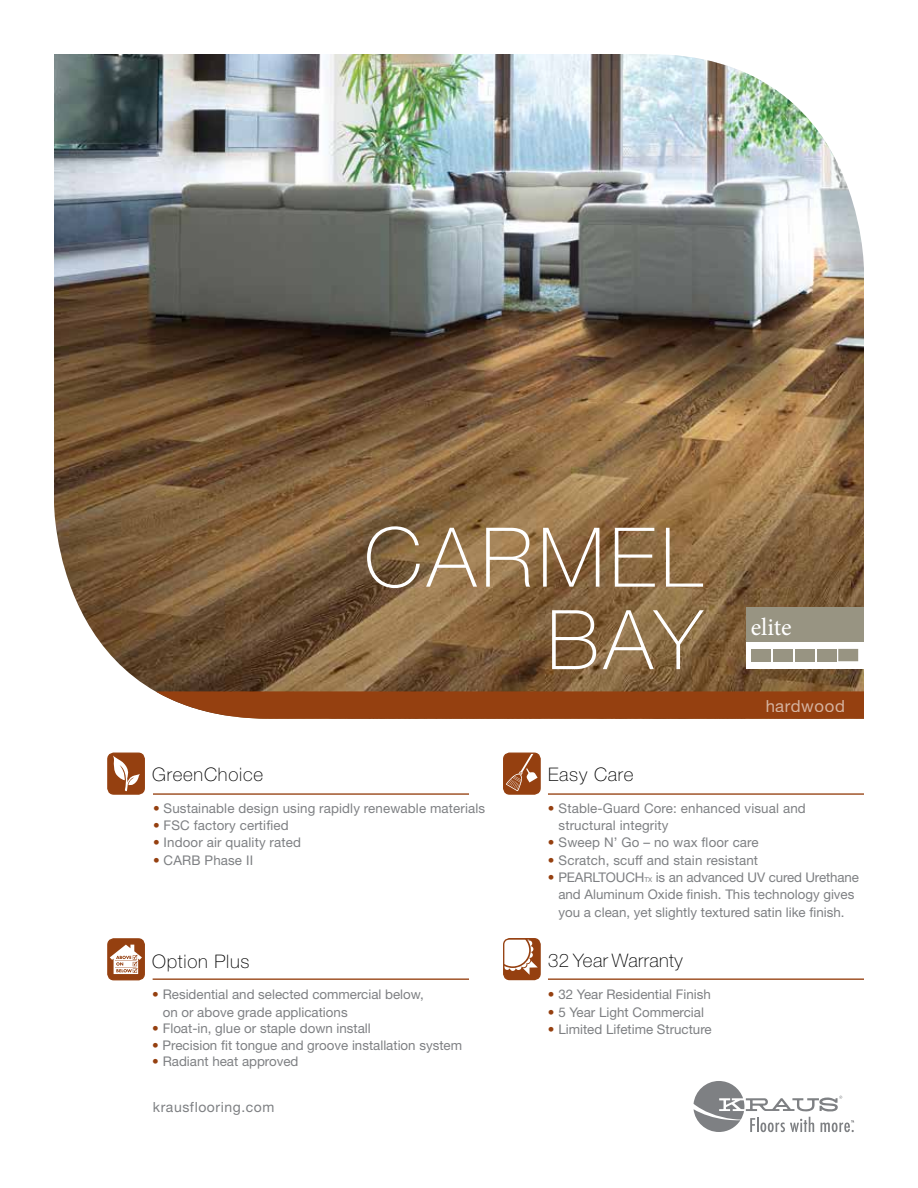
<style>
.page{position:relative;width:918px;height:1188px;background:#fff}
.page>*{position:absolute;margin:0;border:0;box-sizing:border-box;transform-origin:0 0}
.t1{font:100 82.5px/82.5px "Helvetica Neue";letter-spacing:.06em;color:#fff;text-align:right}
.t2{font:24.75px "Minion Pro";letter-spacing:-.005em;color:#fff}
.t3{font:100 18.6px "Helvetica Neue";letter-spacing:.04em;color:#000}
.t4{font:100 18.6px "Helvetica Neue";letter-spacing:.02em;color:#000}
.t5{font:16.65px "Helvetica Neue";letter-spacing:.04em;color:#fff}
.t6{font:13.95px "Helvetica Neue";letter-spacing:.04em;color:#7e8083}
.t7{font:13.35px/17.4px "Helvetica Neue";color:#7e8083}
.s1{color:#954010}
.s2{font-size:6.6px}
</style>
<div class="page">
<img style="left:54px;top:54px;width:810px;height:637px">
<div style="left:746px;top:642px;width:118px;height:27px;background:#fff"></div>
<div style="left:751px;top:649px;width:20px;height:12px;background:#989482"></div>
<div style="left:773px;top:649px;width:20px;height:12px;background:#989482"></div>
<div style="left:795px;top:649px;width:20px;height:12px;background:#989482"></div>
<div style="left:817px;top:649px;width:19px;height:12px;background:#989482"></div>
<div style="left:838px;top:649px;width:20px;height:12px;background:#989482;border:1px solid #989482"></div>
<div style="left:746px;top:608px;width:118px;height:34px;background:#989482"></div>
<hr style="left:153px;top:793px;width:316px;height:2px;background:#954010">
<hr style="left:548px;top:793px;width:316px;height:2px;background:#954010">
<div style="left:108px;top:753px;width:36px;height:41px;background:#954010;border-radius:6px"></div>
<svg style="left:113px;top:755px;width:27px;height:36px"></svg>
<div style="left:107px;top:753px;width:38px;height:42px;border:1px solid #954010;border-radius:6px"></div>
<div style="left:504px;top:753px;width:36px;height:41px;background:#954010;border-radius:6px"></div>
<svg style="left:506px;top:753px;width:32px;height:38px"></svg>
<div style="left:503px;top:753px;width:38px;height:42px;border:1px solid #954010;border-radius:6px"></div>
<hr style="left:548px;top:979px;width:316px;height:1px;background:#954010">
<div style="left:504px;top:939px;width:36px;height:41px;background:#954010;border-radius:6px"></div>
<svg style="left:505px;top:940px;width:33px;height:35px"></svg>
<div style="left:503px;top:938px;width:38px;height:42px;border:1px solid #954010;border-radius:6px"></div>
<hr style="left:153px;top:979px;width:316px;height:1px;background:#954010">
<svg style="left:694px;top:1081px;width:160px;height:51px"></svg>
<div style="left:108px;top:939px;width:36px;height:41px;background:#954010;border-radius:6px"></div>
<svg style="left:110px;top:945px;width:32px;height:29px"></svg>
<div style="left:107px;top:938px;width:38px;height:42px;border:1px solid #954010;border-radius:6px"></div>
<svg style="left:155px;top:691px;width:709px;height:28px;background:#994a1c"></svg>
<h3 class="t3" style="left:152px;top:764px;width:112px">GreenChoice</h3>
<h1 class="t1" style="left:364px;top:516px;width:339px">CARMEL<br>BAY</h1>
<h3 class="t3" style="left:548px;top:764px;width:87px">Easy Care</h3>
<h2 class="t2" style="left:751px;top:610px;width:42px">elite</h2>
<p class="t5" style="left:765px;top:696px;width:81px">hardwood</p>
<p class="t7" style="left:153px;top:799px;width:334px"><span class="s1">•</span> Sustainable design using rapidly renewable materials</p>
<p class="t7" style="left:153px;top:816px;width:137px"><span class="s1">•</span> FSC factory certified</p>
<p class="t7" style="left:153px;top:834px;width:150px"><span class="s1">•</span> Indoor air quality rated</p>
<p class="t7" style="left:153px;top:851px;width:102px"><span class="s1">•</span> CARB Phase II</p>
<p class="t7" style="left:559px;top:799px;width:249px;text-indent:-11px"><span class="s1">•</span> Stable-Guard Core: enhanced visual and structural integrity</p>
<p class="t7" style="left:548px;top:834px;width:212px"><span class="s1">•</span> Sweep N’ Go – no wax floor care</p>
<p class="t7" style="left:548px;top:851px;width:212px"><span class="s1">•</span> Scratch, scuff and stain resistant</p>
<p class="t7" style="left:548px;top:868px;width:312px;text-align:center"><span class="s1">•</span> PEARLTOUCH<span class="s2">TX</span> is an advanced UV cured Urethane and Aluminum Oxide finish. This technology gives you a clean, yet slightly textured satin like finish.</p>
<h3 class="t3" style="left:152px;top:951px;width:99px">Option Plus</h3>
<h3 class="t4" style="left:548px;top:949px;width:136px">32 Year Warranty</h3>
<p class="t7" style="left:163px;top:986px;width:263px;text-indent:-11px"><span class="s1">•</span> Residential and selected commercial below, on or above grade applications</p>
<p class="t7" style="left:152px;top:1019px;width:220px"><span class="s1">•</span> Float-in, glue or staple down install</p>
<p class="t7" style="left:152px;top:1036px;width:311px"><span class="s1">•</span> Precision fit tongue and groove installation system</p>
<p class="t7" style="left:152px;top:1052px;width:148px"><span class="s1">•</span> Radiant heat approved</p>
<p class="t6" style="left:153px;top:1099px;width:123px">krausflooring.com</p>
<p class="t7" style="left:548px;top:986px;width:164px"><span class="s1">•</span> 32 Year Residential Finish</p>
<p class="t7" style="left:548px;top:1003px;width:158px"><span class="s1">•</span> 5 Year Light Commercial</p>
<p class="t7" style="left:548px;top:1020px;width:165px"><span class="s1">•</span> Limited Lifetime Structure</p>
</div>
